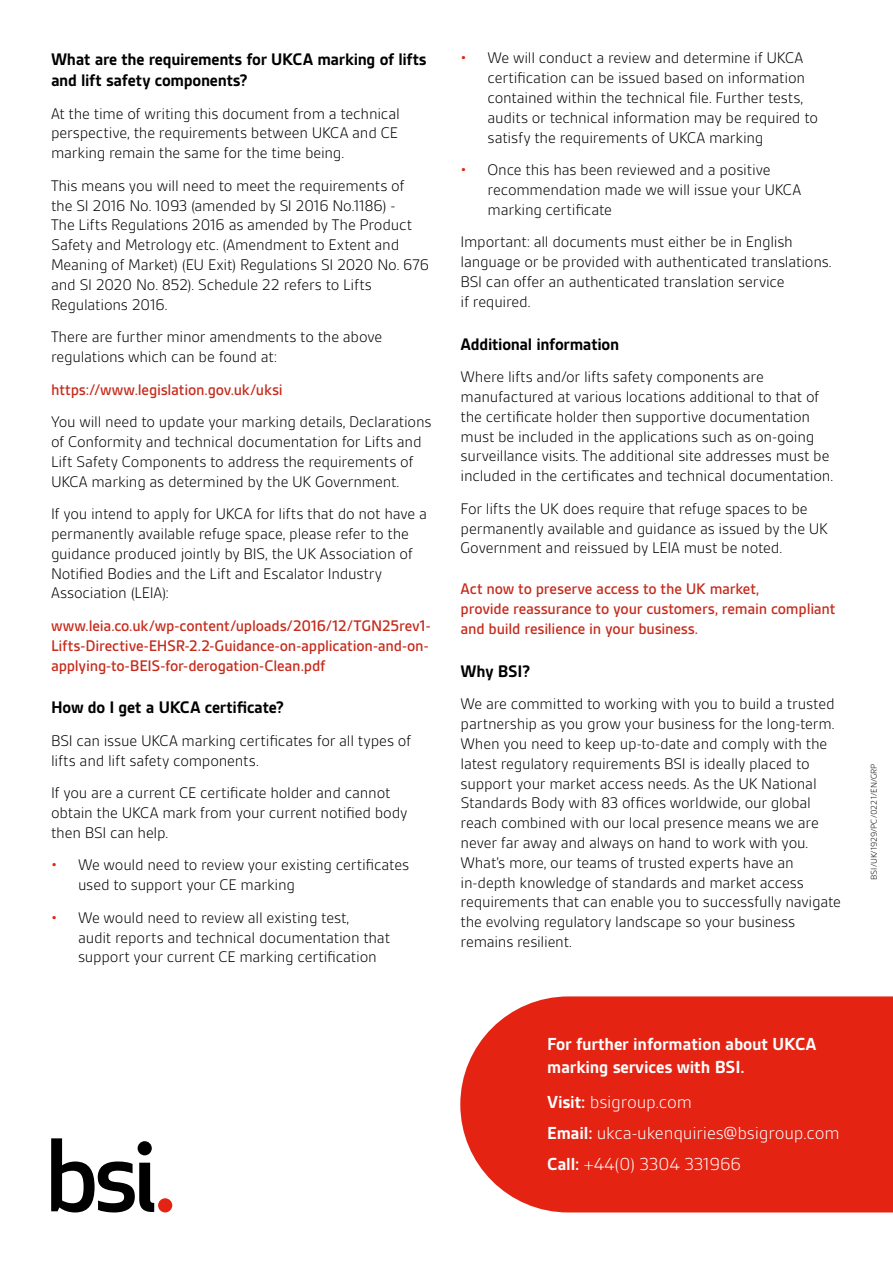
<style>
.page{position:relative;width:893px;height:1263px;background:#fff}
.page>*{position:absolute;margin:0;border:0;box-sizing:border-box;transform-origin:0 0}
.Default{font:300 18.75px "BSI Gesta";letter-spacing:-.01em;color:#fff}
.Default-2{font:700 18.75px/22.5px "BSI Gesta";letter-spacing:-.01em;color:#fff}
.Body{font:700 18px/21.6px "BSI Gesta";letter-spacing:-.015em;color:#000}
.Body-2{font:300 16.5px/19.8px "BSI Gesta";letter-spacing:-.015em;color:#000}
.Body-3{font:500 16.5px/19.8px "BSI Gesta";letter-spacing:-.015em;color:#c62a1b;text-align:justify}
.Body_copy{font:300 9px "BSI Gesta";color:#000}
.s1{color:#e42313}
.s2{font-weight:700}
</style>
<div class="page">
<div style="left:460px;top:996px;width:433px;height:216px;background:#e42313"></div>
<svg style="left:51px;top:1138px;width:103px;height:74px"></svg>
<div style="left:158px;top:1198px;width:14px;height:14px;background:#e42313;border-radius:50%"></div>
<p class="Body" style="left:51px;top:48px;width:377px">What are the requirements for UKCA marking of lifts and lift safety components?</p>
<p class="Body-2" style="left:51px;top:104px;width:350px;text-align:justify">At the time of writing this document from a technical perspective, the requirements between UKCA and CE marking remain the same for the time being.</p>
<p class="Body-2" style="left:51px;top:176px;width:380px">This means you will need to meet the requirements of the SI 2016 No. 1093 (amended by SI 2016 No.1186) -<br>The Lifts Regulations 2016 as amended by The Product Safety and Metrology etc. (Amendment to Extent and Meaning of Market) (EU Exit) Regulations SI 2020 No. 676 and SI 2020 No. 852). Schedule 22 refers to Lifts Regulations 2016.</p>
<p class="Body-2" style="left:51px;top:327px;width:333px">There are further minor amendments to the above regulations which can be found at:</p>
<p class="Body-3" style="left:51px;top:379px;width:233px">https://www.legislation.gov.uk/uksi</p>
<p class="Body-2" style="left:51px;top:412px;width:382px">You will need to update your marking details, Declarations of Conformity and technical documentation for Lifts and Lift Safety Components to address the requirements of UKCA marking as determined by the UK Government.</p>
<p class="Body-2" style="left:51px;top:504px;width:377px">If you intend to apply for UKCA for lifts that do not have a permanently available refuge space, please refer to the guidance produced jointly by BIS, the UK Association of Notified Bodies and the Lift and Escalator Industry Association (LEIA):</p>
<p class="Body-3" style="left:51px;top:616px;width:381px">www.leia.co.uk/wp-content/uploads/2016/12/TGN25rev1- Lifts-Directive-EHSR-2.2-Guidance-on-application-and-on&shy;applying-to-BEIS-for-derogation-Clean.pdf</p>
<p class="Body" style="left:51px;top:697px;width:235px">How do I get a UKCA certificate?</p>
<p class="Body-2" style="left:51px;top:731px;width:362px">BSI can issue UKCA marking certificates for all types of lifts and lift safety components.</p>
<p class="Body-2" style="left:51px;top:783px;width:358px">If you are a current CE certificate holder and cannot obtain the UKCA mark from your current notified body then BSI can help.</p>
<p class="Body-2" style="left:78px;top:855px;width:333px;text-indent:-27px"><span class="s1">•</span> We would need to review your existing certificates used to support your CE marking</p>
<p class="Body-2" style="left:78px;top:908px;width:313px;text-indent:-27px"><span class="s1">•</span> We would need to review all existing test,<br>audit reports and technical documentation that support your current CE marking certification</p>
<p class="Body-2" style="left:488px;top:48px;width:332px;text-indent:-27px"><span class="s1">•</span> We will conduct a review and determine if UKCA certification can be issued based on information contained within the technical file. Further tests, audits or technical information may be required to satisfy the requirements of UKCA marking</p>
<p class="Body-2" style="left:488px;top:160px;width:315px;text-indent:-27px"><span class="s1">•</span> Once this has been reviewed and a positive recommendation made we will issue your UKCA marking certificate</p>
<p class="Body-2" style="left:461px;top:232px;width:373px">Important: all documents must either be in English language or be provided with authenticated translations.<br>BSI can offer an authenticated translation service<br>if required.</p>
<p class="Body" style="left:461px;top:333px;width:160px">Additional information</p>
<p class="Body-2" style="left:461px;top:367px;width:374px">Where lifts and/or lifts safety components are manufactured at various locations additional to that of the certificate holder then supportive documentation must be included in the applications such as on-going surveillance visits. The additional site addresses must be included in the certificates and technical documentation.</p>
<p class="Body-2" style="left:461px;top:499px;width:369px">For lifts the UK does require that refuge spaces to be permanently available and guidance as issued by the UK<br>Government and reissued by LEIA must be noted.</p>
<p class="Body-3" style="left:461px;top:579px;width:377px;text-align:left">Act now to preserve access to the UK market,<br>provide reassurance to your customers, remain compliant and build resilience in your business.</p>
<p class="Body" style="left:461px;top:660px;width:71px">Why BSI?</p>
<p class="Body-2" style="left:461px;top:694px;width:382px">We are committed to working with you to build a trusted partnership as you grow your business for the long-term.<br>When you need to keep up-to-date and comply with the latest regulatory requirements BSI is ideally placed to support your market access needs. As the UK National Standards Body with 83 offices worldwide, our global reach combined with our local presence means we are never far away and always on hand to work with you.<br>What’s more, our teams of trusted experts have an in-depth knowledge of standards and market access requirements that can enable you to successfully navigate the evolving regulatory landscape so your business remains resilient.</p>
<p class="Default-2" style="left:547px;top:1033px;width:271px">For further information about UKCA marking services with BSI.</p>
<p class="Default" style="left:547px;top:1092px;width:146px"><span class="s2">Visit:</span> bsigroup.com</p>
<p class="Default" style="left:547px;top:1123px;width:294px"><span class="s2">Email:</span> ukca-ukenquiries@bsigroup.com</p>
<p class="Default" style="left:547px;top:1154px;width:196px"><span class="s2">Call:</span> +44(0) 3304 331966</p>
<p class="Body_copy" style="left:869px;top:880px;width:118px;rotate:-90deg">BSI/UK/1929/PC/0221/EN/GRP</p>
</div>
